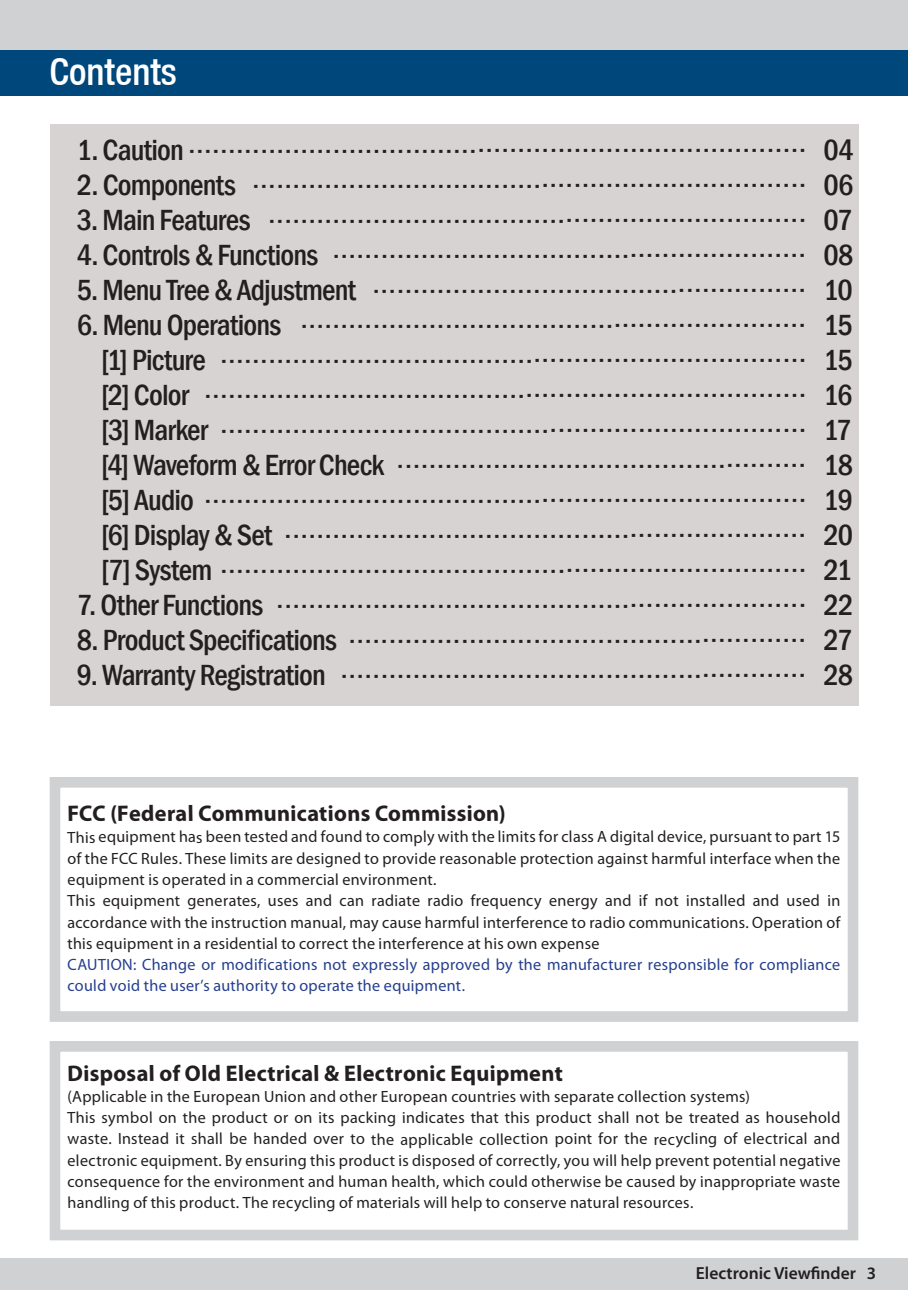
<style>
.page{position:relative;width:908px;height:1290px;background:#fff}
.page>*{position:absolute;margin:0;border:0;box-sizing:border-box;transform-origin:0 0}
.본문_영_top{font:500 condensed 37.5px "Helvetica Neue LT";color:#fff}
.CHANNEL{font:32.5px "Arial Unicode MS";color:#231f20}
.본문영_Mariad{font:500 condensed 30px "Franklin Gothic";letter-spacing:-.025em;color:#231f20}
.본문영문_mariad_pro{font:700 22.5px "Myriad Pro";color:#231f20}
.t1{font:600 17.5px "Myriad Pro";color:#231f20}
.본문영문_mariad_pro-2{font:16.25px/21px "Myriad Pro";color:#231f20}
.본문영문_mariad_pro-3{font:16.25px/18px "Myriad Pro";color:#253f8e}
</style>
<div class="page">
<div style="left:0;top:1258px;width:907px;height:32px;background:#cfd1d2"></div>
<div style="left:0;top:35px;width:907px;height:61px;background:#00477b"></div>
<div style="left:50px;top:124px;width:807px;height:581px;background:#d6d3d2"></div>
<div style="left:50px;top:777px;width:807px;height:245px;border:11px solid #cfd1d2"></div>
<div style="left:50px;top:1041px;width:807px;height:199px;border:11px solid #cfd1d2"></div>
<div style="left:0;top:0;width:907px;height:50px;background:#cfd1d2"></div>
<p class="본문_영_top" style="left:50px;top:49px;width:129px">Contents</p>
<p class="본문영_Mariad" style="left:77px;top:130px;width:108px">1. Caution</p>
<p class="본문영_Mariad" style="left:77px;top:165px;width:160px">2. Components</p>
<p class="본문영_Mariad" style="left:77px;top:200px;width:175px">3. Main Features</p>
<p class="본문영_Mariad" style="left:77px;top:235px;width:242px">4. Controls &amp; Functions</p>
<p class="본문영_Mariad" style="left:77px;top:270px;width:280px">5. Menu Tree &amp; Adjustment</p>
<p class="본문영_Mariad" style="left:77px;top:305px;width:206px">6. Menu Operations</p>
<p class="본문영_Mariad" style="left:101px;top:340px;width:106px">[1] Picture</p>
<p class="본문영_Mariad" style="left:101px;top:375px;width:89px">[2] Color</p>
<p class="본문영_Mariad" style="left:101px;top:410px;width:108px">[3] Marker</p>
<p class="본문영_Mariad" style="left:101px;top:445px;width:284px">[4] Waveform &amp; Error Check</p>
<p class="본문영_Mariad" style="left:101px;top:480px;width:94px">[5] Audio</p>
<p class="본문영_Mariad" style="left:101px;top:515px;width:173px">[6] Display &amp; Set</p>
<p class="본문영_Mariad" style="left:101px;top:550px;width:113px">[7] System</p>
<p class="본문영_Mariad" style="left:77px;top:585px;width:187px">7. Other Functions</p>
<p class="본문영_Mariad" style="left:77px;top:620px;width:261px">8. Product Specifications</p>
<p class="본문영_Mariad" style="left:77px;top:655px;width:250px">9. Warranty Registration</p>
<p class="CHANNEL" style="left:187px;top:123px;width:621px;rotate:-1deg">.............................................................................</p>
<p class="CHANNEL" style="left:251px;top:157px;width:556px;rotate:-1deg">.....................................................................</p>
<p class="CHANNEL" style="left:267px;top:192px;width:540px;rotate:-1deg">...................................................................</p>
<p class="CHANNEL" style="left:331px;top:227px;width:476px;rotate:-1deg">...........................................................</p>
<p class="CHANNEL" style="left:371px;top:261px;width:436px;rotate:-1deg">......................................................</p>
<p class="CHANNEL" style="left:299px;top:297px;width:508px;rotate:-1deg">...............................................................</p>
<p class="CHANNEL" style="left:219px;top:332px;width:589px;rotate:-1deg">.........................................................................</p>
<p class="CHANNEL" style="left:203px;top:368px;width:605px;rotate:-1deg">...........................................................................</p>
<p class="CHANNEL" style="left:219px;top:402px;width:589px;rotate:-1deg">.........................................................................</p>
<p class="CHANNEL" style="left:395px;top:436px;width:412px;rotate:-1deg">...................................................</p>
<p class="CHANNEL" style="left:203px;top:473px;width:605px;rotate:-1deg">...........................................................................</p>
<p class="CHANNEL" style="left:283px;top:507px;width:524px;rotate:-1deg">.................................................................</p>
<p class="CHANNEL" style="left:219px;top:542px;width:589px;rotate:-1deg">.........................................................................</p>
<p class="CHANNEL" style="left:275px;top:577px;width:532px;rotate:-1deg">..................................................................</p>
<p class="CHANNEL" style="left:347px;top:611px;width:460px;rotate:-1deg">.........................................................</p>
<p class="CHANNEL" style="left:339px;top:647px;width:468px;rotate:-1deg">..........................................................</p>
<p class="본문영_Mariad" style="left:823px;top:130px;width:32px">04</p>
<p class="본문영_Mariad" style="left:823px;top:165px;width:31px">06</p>
<p class="본문영_Mariad" style="left:823px;top:200px;width:31px">07</p>
<p class="본문영_Mariad" style="left:823px;top:235px;width:31px">08</p>
<p class="본문영_Mariad" style="left:823px;top:270px;width:31px">10</p>
<p class="본문영_Mariad" style="left:823px;top:305px;width:31px">15</p>
<p class="본문영_Mariad" style="left:823px;top:340px;width:31px">15</p>
<p class="본문영_Mariad" style="left:823px;top:375px;width:30px">16</p>
<p class="본문영_Mariad" style="left:823px;top:410px;width:29px">17</p>
<p class="본문영_Mariad" style="left:823px;top:445px;width:31px">18</p>
<p class="본문영_Mariad" style="left:823px;top:480px;width:31px">19</p>
<p class="본문영_Mariad" style="left:823px;top:515px;width:31px">20</p>
<p class="본문영_Mariad" style="left:823px;top:550px;width:30px">21</p>
<p class="본문영_Mariad" style="left:823px;top:585px;width:31px">22</p>
<p class="본문영_Mariad" style="left:823px;top:620px;width:31px">27</p>
<p class="본문영_Mariad" style="left:823px;top:655px;width:31px">28</p>
<p class="본문영문_mariad_pro" style="left:67px;top:803px;width:440px;rotate:-1deg">FCC (Federal Communications Commission)</p>
<p class="본문영문_mariad_pro-2" style="left:67px;top:833px;width:774px;rotate:-1deg">This equipment has been tested and found to comply with the limits for class A digital device, pursuant to part 15 of the FCC Rules. These limits are designed to provide reasonable protection against harmful interface when the</p>
<p class="본문영문_mariad_pro-2" style="left:67px;top:872px;width:370px;rotate:-1deg">equipment is operated in a commercial environment.</p>
<p class="본문영문_mariad_pro-2" style="left:67px;top:896px;width:774px;rotate:-1deg">This equipment generates, uses and can radiate radio frequency energy and if not installed and used in accordance with the instruction manual, may cause harmful interference to radio communications. Operation of</p>
<p class="본문영문_mariad_pro-2" style="left:67px;top:937px;width:533px;rotate:-1deg">this equipment in a residential to correct the interference at his own expense</p>
<p class="본문영문_mariad_pro-3" style="left:67px;top:962px;width:774px;rotate:-1deg">CAUTION: Change or modifications not expressly approved by the manufacturer responsible for compliance could void the user’s authority to operate the equipment.</p>
<p class="본문영문_mariad_pro" style="left:67px;top:1062px;width:496px;rotate:-1deg">Disposal of Old Electrical &amp; Electronic Equipment</p>
<p class="본문영문_mariad_pro-2" style="left:67px;top:1092px;width:683px;rotate:-1deg">(Applicable in the European Union and other European countries with separate collection systems)</p>
<p class="본문영문_mariad_pro-2" style="left:66px;top:1114px;width:775px;text-align:justify;rotate:-1deg">This symbol on the product or on its packing indicates that this product shall not be treated as household waste. Instead it shall be handed over to the applicable collection point for the recycling of electrical and electronic equipment. By ensuring this product is disposed of correctly, you will help prevent potential negative consequence for the environment and human health, which could otherwise be caused by inappropriate waste handling of this product. The recycling of materials will help to conserve natural resources.</p>
<p class="t1" style="left:695px;top:1261px;width:182px">Electronic Viewfinder 3</p>
</div>
